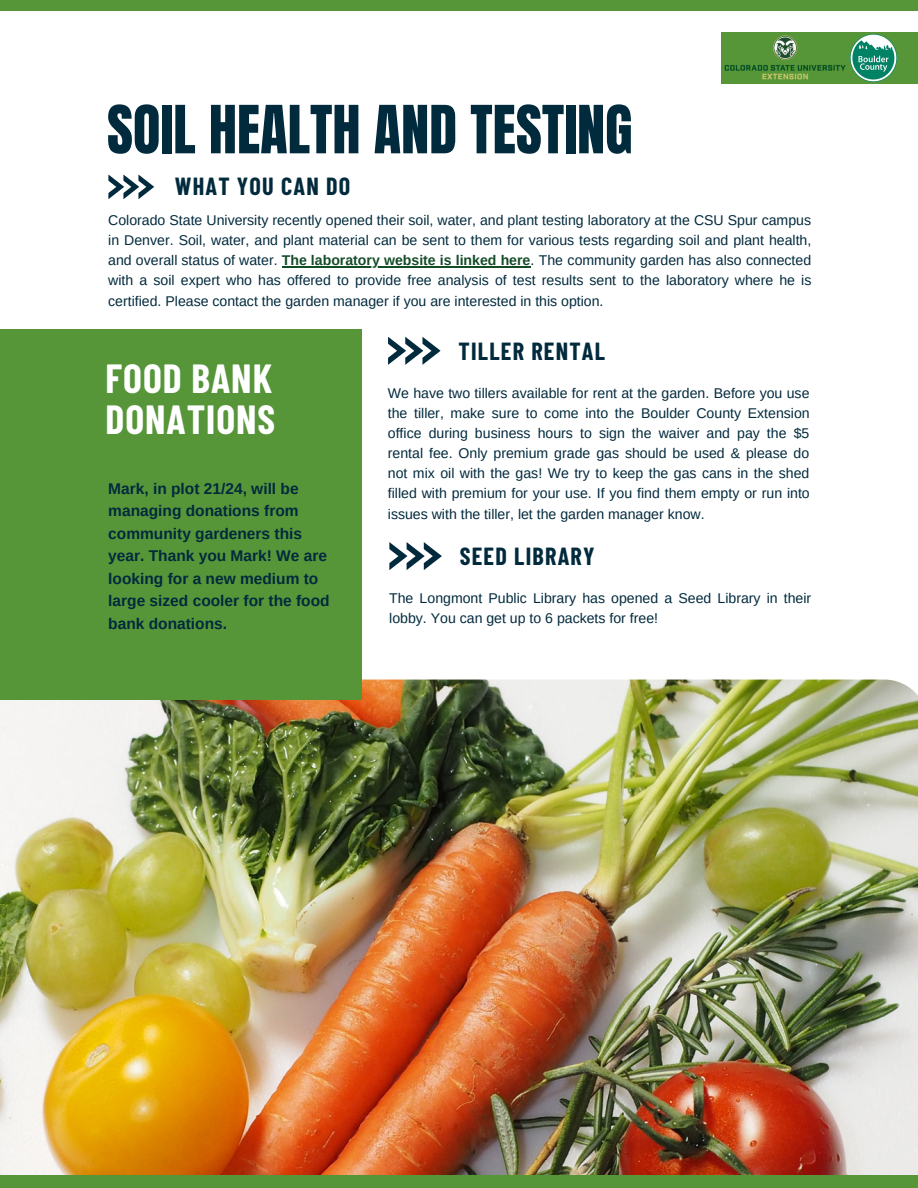
<style>
.page{position:relative;width:918px;height:1188px;background:#fff}
.page>*{position:absolute;margin:0;border:0;box-sizing:border-box;transform-origin:0 0}
.t1{font:56.4px "Anton";color:#022a3d}
.t2{font:700 39.75px/41.7px "Barlow Condensed";letter-spacing:.025em;color:#fff}
.t3{font:700 24.15px "Barlow Condensed";letter-spacing:.05em;color:#022a3d}
.t4{font:700 15.45px/22.5px "Arimo";color:#022a3d}
.t5{font:14.1px/20.1px "Arimo";color:#022a3d;text-align:justify}
.s1{font-weight:700;color:#144c28}
</style>
<div class="page">
<img style="left:0;top:680px;width:918px;height:495px">
<div style="left:0;top:329px;width:362px;height:371px;background:#569639"></div>
<svg style="left:108px;top:174px;width:46px;height:25px"></svg>
<div style="left:0;top:0;width:918px;height:11px;background:#569639"></div>
<div style="left:0;top:1175px;width:918px;height:13px;background:#569639"></div>
<svg style="left:388px;top:337px;width:53px;height:28px"></svg>
<hr style="left:282px;top:266px;width:248px;height:1px;background:#144c28">
<div style="left:721px;top:32px;width:197px;height:51px;background:#569639"></div>
<img style="left:850px;top:34px;width:47px;height:48px">
<svg style="left:389px;top:542px;width:53px;height:28px"></svg>
<img style="left:721px;top:35px;width:128px;height:49px">
<h1 class="t1" style="left:107px;top:89px;width:527px">SOIL HEALTH AND TESTING</h1>
<h3 class="t3" style="left:175px;top:170px;width:177px">WHAT YOU CAN DO</h3>
<p class="t5" style="left:108px;top:210px;width:705px">Colorado State University recently opened their soil, water, and plant testing laboratory at the CSU Spur campus in Denver. Soil, water, and plant material can be sent to them for various tests regarding soil and plant health, and overall status of water. <span class="s1">The laboratory website is linked here</span>. The community garden has also connected with a soil expert who has offered to provide free analysis of test results sent to the laboratory where he is certified. Please contact the garden manager if you are interested in this option.</p>
<h2 class="t2" style="left:106px;top:356px;width:171px">FOOD BANK<br>DONATIONS</h2>
<p class="t4" style="left:108px;top:477px;width:223px">Mark, in plot 21/24, will be managing donations from community gardeners this year. Thank you Mark! We are looking for a new medium to large sized cooler for the food bank donations.</p>
<h3 class="t3" style="left:459px;top:336px;width:148px">TILLER RENTAL</h3>
<p class="t5" style="left:388px;top:383px;width:423px">We have two tillers available for rent at the garden. Before you use the tiller, make sure to come into the Boulder County Extension office during business hours to sign the waiver and pay the $5 rental fee. Only premium grade gas should be used &amp; please do not mix oil with the gas! We try to keep the gas cans in the shed filled with premium for your use. If you find them empty or run into issues with the tiller, let the garden manager know.</p>
<h3 class="t3" style="left:460px;top:541px;width:136px">SEED LIBRARY</h3>
<p class="t5" style="left:389px;top:588px;width:424px">The Longmont Public Library has opened a Seed Library in their lobby. You can get up to 6 packets for free!</p>
</div>
